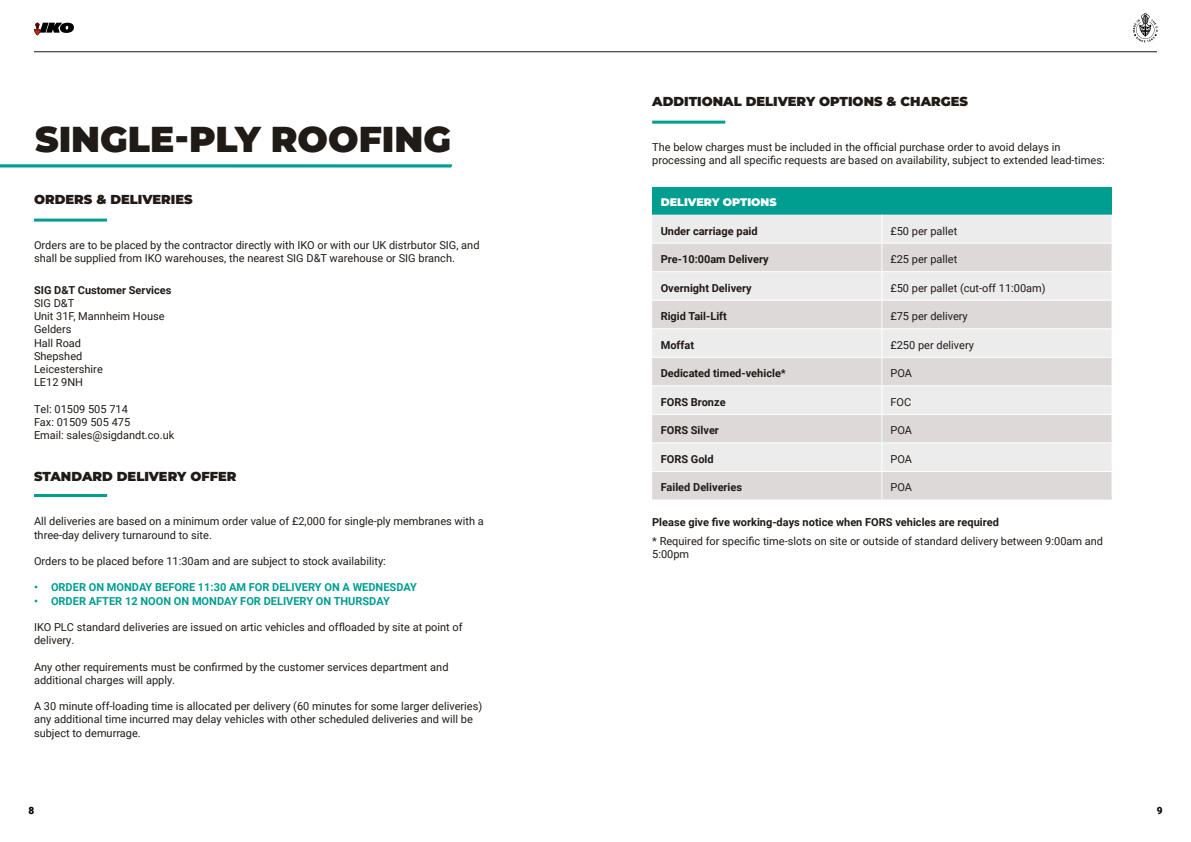
<style>
.page{position:relative;width:1191px;height:842px;background:#fff}
.page>*{position:absolute;margin:0;border:0;box-sizing:border-box;transform-origin:0 0}
.t1{font:900 36px "Montserrat";color:#201b17}
.t2{font:900 13px "Montserrat";color:#201b17}
.t3{font:11px/13.2px "Roboto";color:#201b17}
.t4{font:700 11px "Roboto";color:#201b17}
.t5{font:700 11px "Roboto";color:#009e91}
.t6{font:900 11px "Montserrat";color:#fff}
.t7{font:900 10px "Roboto";color:#000}
</style>
<div class="page">
<svg style="left:34px;top:22px;width:40px;height:13px"></svg>
<hr style="left:34px;top:52px;width:1123px;height:1px;background:#201b17">
<svg style="left:1132px;top:13px;width:25px;height:29px"></svg>
<svg style="left:0;top:164px;width:452px;height:4px;background:#33b1a6"></svg>
<hr style="left:34px;top:219px;width:73px;height:3px;background:#009e91">
<hr style="left:34px;top:494px;width:73px;height:3px;background:#009e91">
<hr style="left:652px;top:121px;width:73px;height:3px;background:#009e91">
<div style="left:652px;top:187px;width:459px;height:28px;background:#009e91"></div>
<div style="left:652px;top:215px;width:459px;height:28px;background:#edecec"></div>
<svg style="left:652px;top:244px;width:459px;height:255px;background:#e3e1e1"></svg>
<hr style="left:652px;top:271px;width:230px;height:1px;background:#fff">
<hr style="left:882px;top:271px;width:229px;height:1px;background:#fff">
<hr style="left:652px;top:300px;width:230px;height:1px;background:#fff">
<hr style="left:882px;top:300px;width:229px;height:1px;background:#fff">
<hr style="left:652px;top:328px;width:230px;height:1px;background:#fff">
<hr style="left:882px;top:328px;width:229px;height:1px;background:#fff">
<hr style="left:652px;top:357px;width:230px;height:1px;background:#fff">
<hr style="left:882px;top:357px;width:229px;height:1px;background:#fff">
<hr style="left:652px;top:385px;width:230px;height:1px;background:#fff">
<hr style="left:882px;top:385px;width:229px;height:1px;background:#fff">
<hr style="left:652px;top:414px;width:230px;height:1px;background:#fff">
<hr style="left:882px;top:414px;width:229px;height:1px;background:#fff">
<hr style="left:652px;top:442px;width:230px;height:1px;background:#fff">
<hr style="left:882px;top:442px;width:229px;height:1px;background:#fff">
<hr style="left:652px;top:471px;width:230px;height:1px;background:#fff">
<hr style="left:882px;top:471px;width:229px;height:1px;background:#fff">
<svg style="left:881px;top:215px;width:1px;height:284px"></svg>
<h1 class="t1" style="left:35px;top:112px;width:417px">SINGLE-PLY ROOFING</h1>
<p class="t2" style="left:34px;top:190px;width:160px">ORDERS &amp; DELIVERIES</p>
<p class="t3" style="left:34px;top:238px;width:447px">Orders are to be placed by the contractor directly with IKO or with our UK distrbutor SIG, and shall be supplied from IKO warehouses, the nearest SIG D&amp;T warehouse or SIG branch.</p>
<p class="t4" style="left:34px;top:282px;width:139px">SIG D&amp;T Customer Services</p>
<p class="t3" style="left:34px;top:296px;width:132px">SIG D&amp;T<br>Unit 31F, Mannheim House<br>Gelders<br>Hall Road<br>Shepshed<br>Leicestershire<br>LE12 9NH</p>
<p class="t3" style="left:34px;top:402px;width:142px">Tel: 01509 505 714<br>Fax: 01509 505 475<br>Email: sales@sigdandt.co.uk</p>
<p class="t2" style="left:34px;top:467px;width:204px">STANDARD DELIVERY OFFER</p>
<p class="t3" style="left:34px;top:514px;width:451px">All deliveries are based on a minimum order value of £2,000 for single-ply membranes with a three-day delivery turnaround to site.</p>
<p class="t3" style="left:34px;top:554px;width:353px">Orders to be placed before 11:30am and are subject to stock availability:</p>
<p class="t5" style="left:34px;top:580px;width:384px">• ORDER ON MONDAY BEFORE 11:30 AM FOR DELIVERY ON A WEDNESDAY</p>
<p class="t5" style="left:34px;top:593px;width:357px">• ORDER AFTER 12 NOON ON MONDAY FOR DELIVERY ON THURSDAY</p>
<p class="t3" style="left:34px;top:620px;width:430px">IKO PLC standard deliveries are issued on artic vehicles and offloaded by site at point of delivery.</p>
<p class="t3" style="left:34px;top:660px;width:416px">Any other requirements must be confirmed by the customer services department and additional charges will apply.</p>
<p class="t3" style="left:34px;top:699px;width:450px">A 30 minute off-loading time is allocated per delivery (60 minutes for some larger deliveries) any additional time incurred may delay vehicles with other scheduled deliveries and will be subject to demurrage.</p>
<p class="t2" style="left:652px;top:92px;width:317px">ADDITIONAL DELIVERY OPTIONS &amp; CHARGES</p>
<p class="t3" style="left:652px;top:140px;width:454px">The below charges must be included in the official purchase order to avoid delays in processing and all specific requests are based on availability, subject to extended lead-times:</p>
<p class="t6" style="left:660px;top:194px;width:117px">DELIVERY OPTIONS</p>
<p class="t4" style="left:660px;top:223px;width:98px">Under carriage paid</p>
<p class="t3" style="left:890px;top:224px;width:68px">£50 per pallet</p>
<p class="t4" style="left:660px;top:252px;width:109px">Pre-10:00am Delivery</p>
<p class="t3" style="left:890px;top:252px;width:68px">£25 per pallet</p>
<p class="t4" style="left:660px;top:280px;width:93px">Overnight Delivery</p>
<p class="t3" style="left:890px;top:281px;width:157px">£50 per pallet (cut-off 11:00am)</p>
<p class="t4" style="left:660px;top:309px;width:68px">Rigid Tail-Lift</p>
<p class="t3" style="left:890px;top:309px;width:79px">£75 per delivery</p>
<p class="t4" style="left:660px;top:337px;width:35px">Moffat</p>
<p class="t3" style="left:890px;top:338px;width:85px">£250 per delivery</p>
<p class="t4" style="left:660px;top:366px;width:127px">Dedicated timed-vehicle*</p>
<p class="t3" style="left:890px;top:366px;width:23px">POA</p>
<p class="t4" style="left:660px;top:394px;width:66px">FORS Bronze</p>
<p class="t3" style="left:890px;top:395px;width:22px">FOC</p>
<p class="t4" style="left:660px;top:423px;width:60px">FORS Silver</p>
<p class="t3" style="left:890px;top:423px;width:23px">POA</p>
<p class="t4" style="left:660px;top:451px;width:54px">FORS Gold</p>
<p class="t3" style="left:890px;top:452px;width:23px">POA</p>
<p class="t4" style="left:660px;top:480px;width:83px">Failed Deliveries</p>
<p class="t3" style="left:890px;top:481px;width:23px">POA</p>
<p class="t4" style="left:652px;top:515px;width:348px">Please give five working-days notice when FORS vehicles are required</p>
<p class="t3" style="left:652px;top:534px;width:452px">* Required for specific time-slots on site or outside of standard delivery between 9:00am and<br>5:00pm</p>
<p class="t7" style="left:28px;top:803px;width:7px">8</p>
<p class="t7" style="left:1156px;top:803px;width:7px">9</p>
</div>
